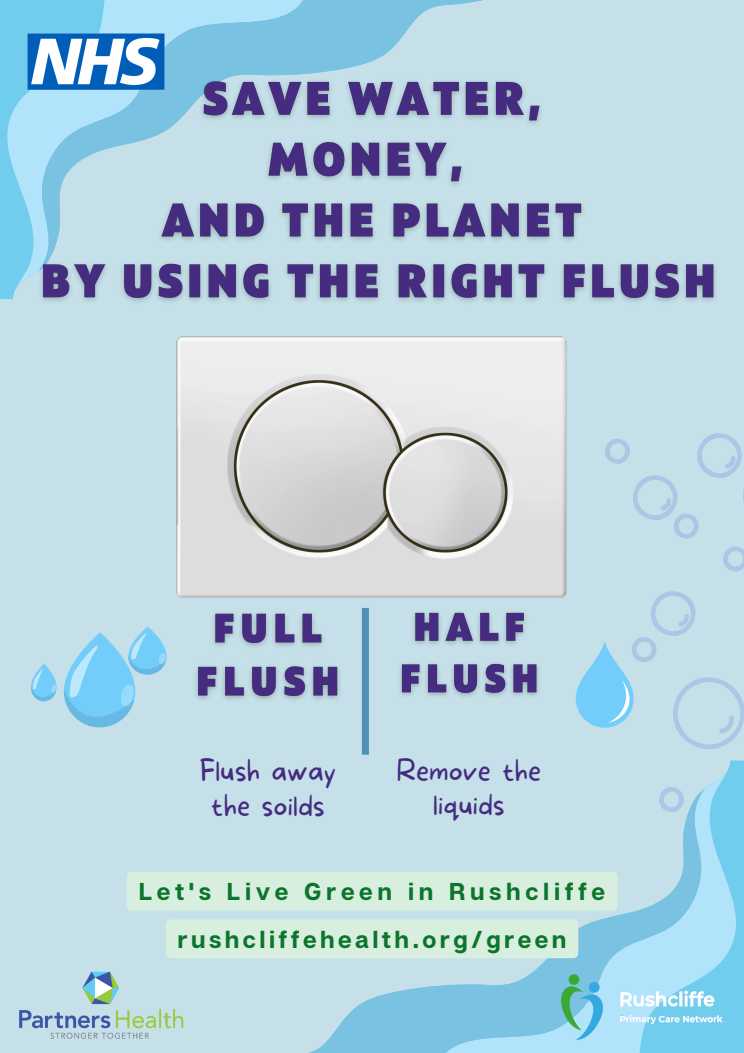
<style>
.page{position:relative;width:744px;height:1053px;background:#fff}
.page>*{position:absolute;margin:0;border:0;box-sizing:border-box;transform-origin:0 0}
.t1{font:100 28.92px/34.7px "More Sugar";color:#452c80;text-align:center}
.t2{font:100 28.8px/34.2px "More Sugar";color:#452c80;text-align:center}
.t3{font:700 24.36px/47.6px "Articulat CF";letter-spacing:.14em;color:#0b752b;text-align:center}
</style>
<div class="page">
<div style="left:0;top:0;width:744px;height:1052px;background:#c5e0e9"></div>
<svg style="left:605px;top:433px;width:139px;height:139px"></svg>
<svg style="left:728px;top:760px;width:16px;height:10px"></svg>
<svg style="left:665px;top:770px;width:79px;height:282px;background:#8dd5f1"></svg>
<svg style="left:225px;top:789px;width:479px;height:263px"></svg>
<svg style="left:0;top:0;width:39px;height:289px;background:#77cfef"></svg>
<svg style="left:39px;top:0;width:444px;height:71px;fill:#7ac2e2"></svg>
<img style="left:176px;top:336px;width:391px;height:262px">
<svg style="left:128px;top:626px;width:39px;height:48px"></svg>
<svg style="left:64px;top:632px;width:103px;height:96px"></svg>
<svg style="left:31px;top:664px;width:26px;height:38px"></svg>
<svg style="left:576px;top:591px;width:168px;height:158px"></svg>
<div style="left:362px;top:608px;width:7px;height:146px;background:#5191b3"></div>
<img style="left:196px;top:613px;width:144px;height:87px">
<img style="left:400px;top:612px;width:139px;height:85px">
<img style="left:19px;top:971px;width:165px;height:68px">
<img style="left:27px;top:34px;width:137px;height:37px">
<img style="left:560px;top:973px;width:165px;height:67px">
<img style="left:19px;top:71px;width:697px;height:231px">
<div style="left:127px;top:871px;width:491px;height:39px;background:#d8eedf"></div>
<div style="left:166px;top:919px;width:412px;height:39px;background:#d8eedf;border-radius:5px"></div>
<p class="t1" style="left:200px;top:754px;width:138px">Flush away the soilds</p>
<p class="t2" style="left:397px;top:754px;width:146px">Remove the liquids</p>
<p class="t3" style="left:139px;top:867px;width:468px">Let's Live Green in Rushcliffe rushcliffehealth.org/green</p>
</div>
